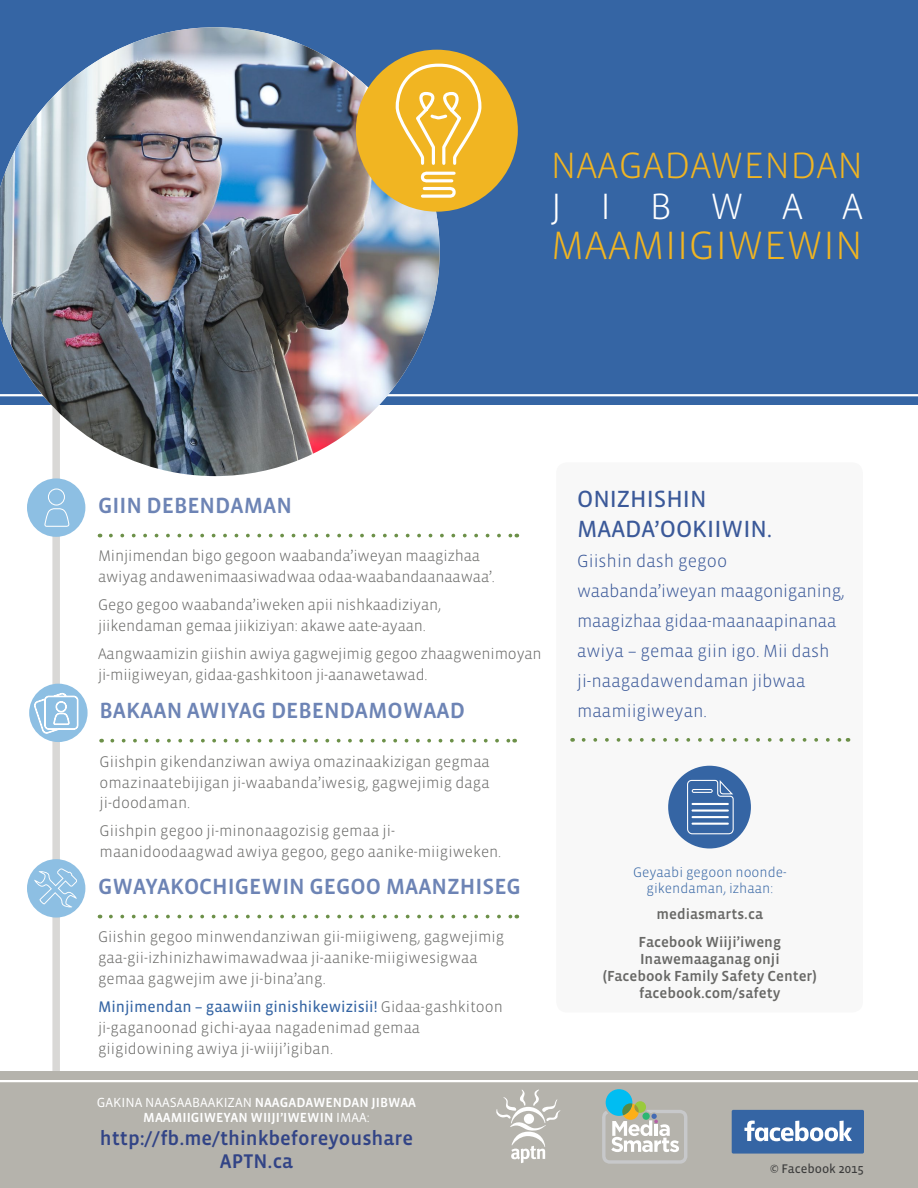
<style>
.page{position:relative;width:918px;height:1188px;background:#fff}
.page>*{position:absolute;margin:0;border:0;box-sizing:border-box;transform-origin:0 0}
.t1{font:300 40.5px "Vista Sans OT";letter-spacing:.015em;color:#f1b522}
.t2{font:300 37.5px "Vista Sans OT";letter-spacing:.005em;color:#f1b522}
.t3{font:300 37.5px "Vista Sans OT";color:#fff}
.t4{font:24px/30px "Vista Sans OT";color:#3b5999}
.t5{font:500 22.5px "Vista Sans OT";color:#6d84b5}
.t6{font:500 20.25px/22.5px "Vista Sans OT";color:#324486;text-align:center}
.t7{font:300 18px/30px "Vista Sans OT";color:#3b5999}
.t8{font:300 15.75px/21px "Vista Sans OT";color:#686866}
.t9{font:500 14.85px/17.2px "Vista Sans OT";color:#686866;text-align:center}
.t10{font:300 14.1px/16.6px "Vista Sans OT";color:#3565a4;text-align:center}
.t11{font:500 13.5px/15px "Vista Sans OT";color:#fff;text-align:center}
.t12{font:12.75px "Vista Sans OT";color:#3c3c3c}
.s1{font-weight:400;color:#3565a4}
.s2{font-weight:400}
</style>
<div class="page">
<div style="left:52px;top:392px;width:8px;height:699px;background:#d9d8d6"></div>
<div style="left:0;top:1071px;width:918px;height:117px;background:#b5b3ac"></div>
<svg style="left:0;top:1080px;width:918px;height:77px"></svg>
<div style="left:27px;top:478px;width:58px;height:59px;background:#8dbfe3;border-radius:50%"></div>
<svg style="left:44px;top:488px;width:25px;height:39px"></svg>
<svg style="left:111px;top:534px;width:406px;height:3px"></svg>
<svg style="left:111px;top:915px;width:406px;height:3px"></svg>
<div style="left:27px;top:859px;width:58px;height:59px;background:#8dbfe3;border-radius:50%"></div>
<svg style="left:34px;top:868px;width:43px;height:39px"></svg>
<svg style="left:112px;top:739px;width:403px;height:4px"></svg>
<div style="left:29px;top:684px;width:59px;height:58px;background:#8dbfe3;border-radius:50%"></div>
<svg style="left:33px;top:692px;width:46px;height:42px"></svg>
<svg style="left:634px;top:1101px;width:12px;height:12px"></svg>
<div style="left:606px;top:1089px;width:26px;height:27px;background:#00bdf2;border-radius:50%"></div>
<svg style="left:601px;top:1103px;width:86px;height:61px"></svg>
<div style="left:556px;top:462px;width:307px;height:551px;background:#f8f8f8;border-radius:11px"></div>
<div style="left:668px;top:766px;width:83px;height:82px;background:#3565a4;border-radius:50%"></div>
<svg style="left:687px;top:780px;width:47px;height:54px"></svg>
<svg style="left:584px;top:738px;width:258px;height:4px"></svg>
<div style="left:732px;top:1110px;width:132px;height:44px;background:#3565a4;border-radius:2px"></div>
<svg style="left:744px;top:1121px;width:108px;height:20px"></svg>
<svg style="left:496px;top:1090px;width:67px;height:73px"></svg>
<div style="left:548px;top:1143px;width:18px;height:19px;background:#b5b3ac"></div>
<div style="left:0;top:0;width:918px;height:397px;background:#3565a4"></div>
<img style="left:0;top:27px;width:440px;height:449px">
<div style="left:356px;top:50px;width:162px;height:162px;background:#f1b522;border-radius:50%"></div>
<svg style="left:395px;top:62px;width:88px;height:137px"></svg>
<h2 class="t2" style="left:551px;top:146px;width:49px">Naaga</h2>
<h2 class="t2" style="left:664px;top:146px;width:175px">dawen dan</h2>
<h2 class="t3" style="left:551px;top:187px;width:211px">jibwaa</h2>
<h1 class="t1" style="left:551px;top:225px;width:28px">maam</h1>
<h1 class="t1" style="left:665px;top:225px;width:190px">iig iwewin</h1>
<h3 class="t5" style="left:98px;top:494px;width:195px">giin debendaman</h3>
<p class="t8" style="left:98px;top:546px;width:398px">Minjimendan bigo gegoon waabanda’iweyan maagizhaa awiyag andawenimaasiwadwaa odaa-waabandaanaawaa’.</p>
<p class="t8" style="left:98px;top:595px;width:345px">Gego gegoo waabanda’iweken apii nishkaadiziyan, jiikendaman gemaa jiikiziyan: akawe aate-ayaan.</p>
<p class="t8" style="left:98px;top:643px;width:445px">Aangwaamizin giishin awiya gagwejimig gegoo zhaagwenimoyan ji-miigiweyan, gidaa-gashkitoon ji-aanawetawad.</p>
<h3 class="t5" style="left:100px;top:699px;width:367px">bakaan awiyag debendamowaad</h3>
<p class="t8" style="left:100px;top:751px;width:392px;text-align:justify">Giishpin gikendanziwan awiya omazinaakizigan gegmaa omazinaatebijigan ji-waabanda’iwesig, gagwejimig daga ji-doodaman.</p>
<p class="t8" style="left:100px;top:821px;width:403px">Giishpin gegoo ji-minonaagozisig gemaa ji&shy;maanidoodaagwad awiya gegoo, gego aanike-miigiweken.</p>
<h3 class="t5" style="left:98px;top:875px;width:425px">Gwayakochigewin gegoo maanzhiseg</h3>
<p class="t8" style="left:98px;top:927px;width:408px">Giishin gegoo minwendanziwan gii-miigiweng, gagwejimig gaa-gii-izhinizhawimawadwaa ji-aanike-miigiwesigwaa gemaa gagwejim awe ji-bina’ang.</p>
<p class="t8" style="left:98px;top:997px;width:406px"><span class="s1">Minjimendan – gaawiin ginishikewizisii!</span> Gidaa-gashkitoon ji-gaganoonad gichi-ayaa nagadenimad gemaa giigidowining awiya ji-wiiji’igiban.</p>
<p class="t11" style="left:97px;top:1095px;width:321px"><span class="s2">GAKINA NAASAABAAKIZAN</span> Naagadawendan jibwaa maamiigiweyan Wiiji’iwewin <span class="s2">IMAA:</span></p>
<p class="t6" style="left:100px;top:1128px;width:315px">http://fb.me/thinkbeforeyoushare<br>APTN .ca</p>
<h3 class="t4" style="left:577px;top:484px;width:197px">Onizhishin<br>Maada’ookiiwin.</h3>
<p class="t7" style="left:577px;top:546px;width:269px">Giishin dash gegoo waabanda’iweyan maagoniganing, maagizhaa gidaa-maanaapinanaa awiya – gemaa giin igo. Mii dash ji-naagadawendaman jibwaa maamiigiweyan.</p>
<p class="t10" style="left:633px;top:864px;width:155px">Geyaabi gegoon noonde&shy;gikendaman, izhaan:</p>
<p class="t9" style="left:639px;top:901px;width:144px;line-height:27.6px">mediasmarts.ca<br>Facebook Wiiji’iweng</p>
<p class="t9" style="left:603px;top:950px;width:215px">I nawemaaganag onji<br>(Facebook Family Safety Center) facebook.com/safety</p>
<p class="t12" style="left:770px;top:1162px;width:96px">© Facebook 2015</p>
</div>
